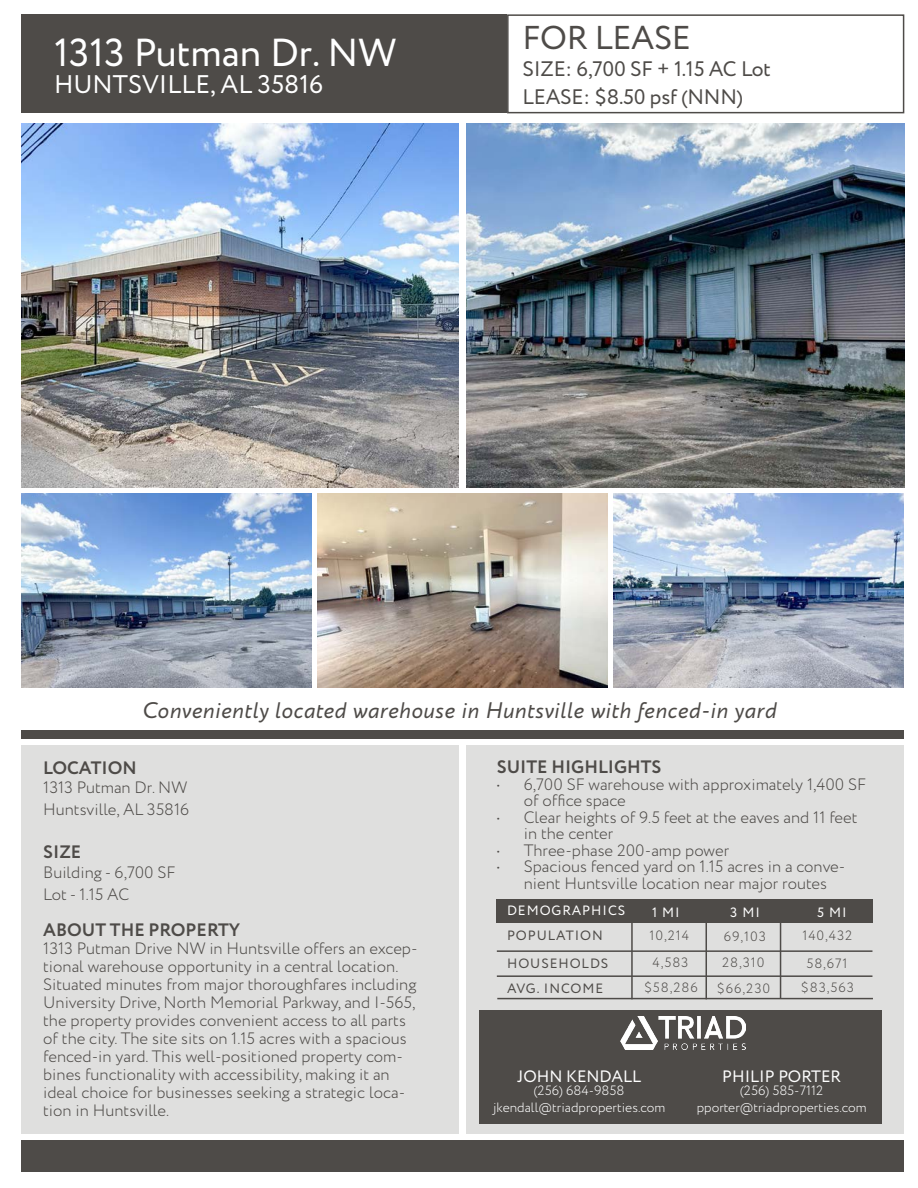
<style>
.page{position:relative;width:918px;height:1188px;background:#fff}
.page>*{position:absolute;margin:0;border:0;box-sizing:border-box;transform-origin:0 0}
.t1{font:39px "Circe";color:#fff}
.t2{font:33px "Circe";letter-spacing:-.01em;color:#4e4b48}
.t3{font:25.5px "Circe";color:#fff}
.t4{font:italic 22.5px "Circe";letter-spacing:.03em;color:#4e4b48}
.t5{font:21px "Circe";letter-spacing:-.01em;color:#4e4b48}
.t6{font:700 18px "Circe";color:#4e4b48}
.t7{font:300 16.5px/18px "Circe";color:#4e4b48}
.t8{font:16.5px "Circe";color:#fff}
.t9{font:300 13.5px "Circe";color:#fff}
.Small_Title{font:300 13.5px "Circe";letter-spacing:.07em;color:#4e4b48}
.Small_Title-2{font:13.5px "Circe";letter-spacing:.07em;color:#4e4b48}
.Small_Title-3{font:13.5px "Circe";letter-spacing:.07em;color:#fff}
</style>
<div class="page">
<div style="left:507px;top:14px;width:397px;height:99px;background:#fff;border:2px solid #4e4b48"></div>
<div style="left:22px;top:14px;width:485px;height:99px;background:#4e4b48"></div>
<img style="left:467px;top:123px;width:437px;height:365px">
<img style="left:22px;top:494px;width:289px;height:194px">
<img style="left:318px;top:494px;width:290px;height:194px">
<img style="left:614px;top:494px;width:290px;height:194px">
<div style="left:22px;top:730px;width:882px;height:9px;background:#4e4b48"></div>
<div style="left:22px;top:745px;width:437px;height:389px;background:#dfdfde"></div>
<svg style="left:466px;top:745px;width:438px;height:389px;background:#c8c7c6"></svg>
<div style="left:22px;top:1140px;width:882px;height:32px;background:#4e4b48"></div>
<div style="left:480px;top:1010px;width:205px;height:114px;background:#4e4b48"></div>
<hr style="left:497px;top:950px;width:375px;height:2px;background:#4e4b48">
<hr style="left:497px;top:975px;width:375px;height:2px;background:#4e4b48">
<div style="left:497px;top:899px;width:376px;height:24px;background:#4e4b48"></div>
<hr style="left:497px;top:998px;width:376px;height:1px;background:#4e4b48">
<hr style="left:631px;top:923px;width:2px;height:76px;background:#4e4b48">
<hr style="left:706px;top:923px;width:1px;height:76px;background:#4e4b48">
<hr style="left:780px;top:922px;width:1px;height:77px;background:#4e4b48">
<img style="left:22px;top:123px;width:437px;height:364px">
<img style="left:620px;top:1017px;width:125px;height:32px">
<p class="t1" style="left:54px;top:27px;width:344px">1313 Putman Dr. NW</p>
<p class="t3" style="left:54px;top:68px;width:271px">HUNTSVILLE, AL 35816</p>
<p class="t2" style="left:522px;top:16px;width:170px">FOR LEASE</p>
<p class="t5" style="left:522px;top:55px;width:250px">SIZE: 6,700 SF + 1.15 AC Lot</p>
<p class="t5" style="left:522px;top:83px;width:222px">LEASE: $8.50 psf (NNN)</p>
<p class="t4" style="left:142px;top:696px;width:636px">Conveniently located warehouse in Huntsville with fenced-in yard</p>
<p class="t6" style="left:43px;top:755px;width:95px">LOCATION</p>
<p class="t7" style="left:43px;top:779px;width:146px">1313 Putman Dr. NW</p>
<p class="t7" style="left:43px;top:801px;width:148px">Huntsville, AL 35816</p>
<p class="t6" style="left:43px;top:840px;width:40px">SIZE</p>
<p class="t7" style="left:43px;top:864px;width:134px">Building - 6,700 SF</p>
<p class="t7" style="left:43px;top:885px;width:88px">Lot - 1.15 AC</p>
<p class="t6" style="left:43px;top:918px;width:199px">ABOUT THE PROPERTY</p>
<p class="t7" style="left:43px;top:940px;width:376px">1313 Putman Drive NW in Huntsville offers an excep&shy;tional warehouse opportunity in a central location.<br>Situated minutes from major thoroughfares including University Drive, North Memorial Parkway, and I-565, the property provides convenient access to all parts of the city. The site sits on 1.15 acres with a spacious fenced-in yard. This well-positioned property com&shy;bines functionality with accessibility, making it an ideal choice for businesses seeking a strategic loca&shy;tion in Huntsville.</p>
<p class="t6" style="left:497px;top:755px;width:166px">SUITE HIGHLIGHTS</p>
<p class="t7" style="left:524px;top:776px;width:344px;line-height:16.5px;text-indent:-27px">• 6,700 SF warehouse with approximately 1,400 SF of office space</p>
<p class="t7" style="left:524px;top:809px;width:335px;line-height:16.5px;text-indent:-27px">• Clear heights of 9.5 feet at the eaves and 11 feet in the center</p>
<p class="t7" style="left:497px;top:842px;width:234px">• Three-phase 200-amp power</p>
<p class="t7" style="left:497px;top:859px;width:350px;line-height:16.5px;text-align:center">• Spacious fenced yard on 1.15 acres in a conve&shy;nient Huntsville location near major routes</p>
<p class="Small_Title-3" style="left:507px;top:901px;width:120px">DEMOGRAPHICS</p>
<p class="Small_Title-3" style="left:652px;top:903px;width:29px">1 MI</p>
<p class="Small_Title-3" style="left:730px;top:903px;width:31px">3 MI</p>
<p class="Small_Title-3" style="left:817px;top:903px;width:31px">5 MI</p>
<p class="Small_Title" style="left:802px;top:926px;width:51px">140,432</p>
<p class="Small_Title-2" style="left:507px;top:927px;width:97px">POPULATION</p>
<p class="Small_Title" style="left:650px;top:927px;width:41px">10,214</p>
<p class="Small_Title-2" style="left:507px;top:955px;width:103px">HOUSEHOLDS</p>
<p class="Small_Title" style="left:724px;top:927px;width:44px">69,103</p>
<p class="Small_Title" style="left:653px;top:953px;width:37px">4,583</p>
<p class="Small_Title" style="left:722px;top:953px;width:44px">28,310</p>
<p class="Small_Title" style="left:806px;top:955px;width:43px">58,671</p>
<p class="Small_Title" style="left:644px;top:978px;width:55px">$58,286</p>
<p class="Small_Title" style="left:717px;top:979px;width:55px">$66,230</p>
<p class="Small_Title" style="left:801px;top:979px;width:55px">$83,563</p>
<p class="Small_Title-2" style="left:507px;top:979px;width:98px">AVG. INCOME</p>
<p class="t8" style="left:517px;top:1065px;width:126px">JOHN KENDALL</p>
<p class="t9" style="left:534px;top:1082px;width:92px">(256) 684-9858</p>
<p class="t9" style="left:493px;top:1098px;width:174px">jkendall@triadproperties.com</p>
<p class="t8" style="left:722px;top:1065px;width:121px">PHILIP PORTER</p>
<p class="t9" style="left:740px;top:1082px;width:85px">(256) 585-7112</p>
<p class="t9" style="left:697px;top:1098px;width:171px">pporter@triadproperties.com</p>
</div>
